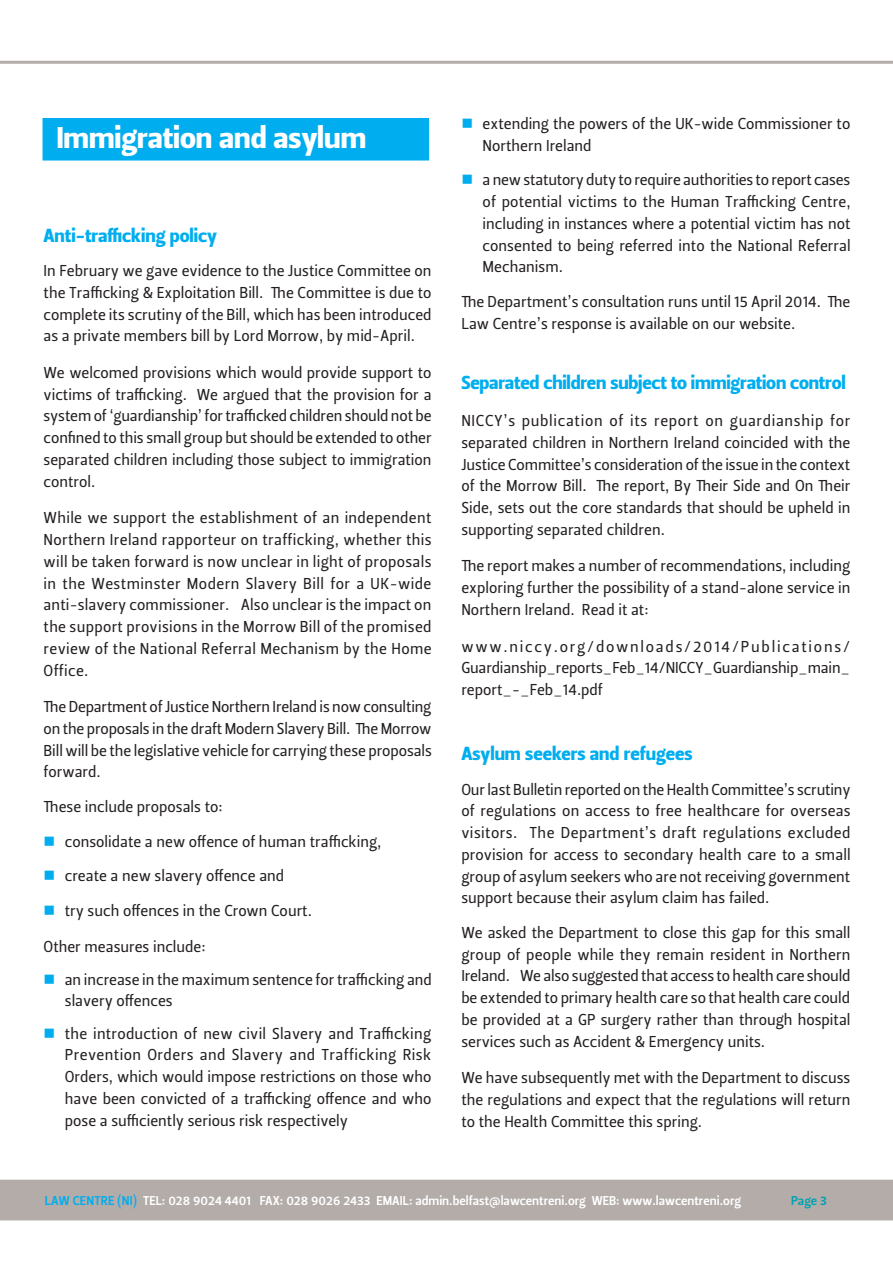
<style>
.page{position:relative;width:893px;height:1263px;background:#fff}
.page>*{position:absolute;margin:0;border:0;box-sizing:border-box;transform-origin:0 0}
.Subhead_1{font:30px "Leitura Sans Grot 4";color:#fff}
.Subhead_2{font:18.75px "Leitura Sans Grot 4";letter-spacing:-.01em;color:#00aeef}
.Body_text{font:15.75px/21.8px "Leitura Sans Grot 2";color:#231f20;text-align:justify}
.t1{font:12.75px "Leitura Sans Grot 3";color:#fff}
.t2{font:12.75px "Leitura Sans Grot 3";color:#00a2b2}
.s1{color:#00aeef}
</style>
<div class="page">
<div style="left:0;top:1180px;width:893px;height:40px;background:#b3aca9"></div>
<div style="left:43px;top:118px;width:386px;height:43px;background:#00aeef;border:2px solid #00aeef"></div>
<hr style="left:0;top:61px;width:893px;height:3px;background:#b3aca9">
<p class="Subhead_1" style="left:57px;top:117px;width:311px">Immigration and asylum</p>
<p class="Subhead_2" style="left:44px;top:222px;width:175px">Anti-trafficking policy</p>
<p class="Body_text" style="left:44px;top:260px;width:390px">In February we gave evidence to the Justice Committee on the Trafficking &amp; Exploitation Bill. The Committee is due to complete its scrutiny of the Bill, which has been introduced as a private members bill by Lord Morrow, by mid-April.</p>
<p class="Body_text" style="left:44px;top:362px;width:390px">We welcomed provisions which would provide support to victims of trafficking. We argued that the provision for a system of ‘guardianship’ for trafficked children should not be confined to this small group but should be extended to other separated children including those subject to immigration control.</p>
<p class="Body_text" style="left:44px;top:507px;width:390px">While we support the establishment of an independent Northern Ireland rapporteur on trafficking, whether this will be taken forward is now unclear in light of proposals in the Westminster Modern Slavery Bill for a UK-wide anti-slavery commissioner. Also unclear is the impact on the support provisions in the Morrow Bill of the promised review of the National Referral Mechanism by the Home Office.</p>
<p class="Body_text" style="left:44px;top:696px;width:390px">The Department of Justice Northern Ireland is now consulting on the proposals in the draft Modern Slavery Bill. The Morrow Bill will be the legislative vehicle for carrying these proposals forward.</p>
<p class="Body_text" style="left:44px;top:796px;width:181px">These include proposals to:</p>
<p class="Body_text" style="left:44px;top:830px;width:339px"><span class="s1">■</span> consolidate a new offence of human trafficking,</p>
<p class="Body_text" style="left:44px;top:865px;width:242px"><span class="s1">■</span> create a new slavery offence and</p>
<p class="Body_text" style="left:44px;top:899px;width:270px"><span class="s1">■</span> try such offences in the Crown Court.</p>
<p class="Body_text" style="left:44px;top:936px;width:164px">Other measures include:</p>
<p class="Body_text" style="left:65px;top:968px;width:368px;text-indent:-21px"><span class="s1">■</span> an increase in the maximum sentence for trafficking and slavery offences</p>
<p class="Body_text" style="left:65px;top:1022px;width:368px;text-indent:-21px"><span class="s1">■</span> the introduction of new civil Slavery and Trafficking Prevention Orders and Slavery and Trafficking Risk Orders, which would impose restrictions on those who have been convicted of a trafficking offence and who pose a sufficiently serious risk respectively</p>
<p class="Body_text" style="left:483px;top:113px;width:369px;text-indent:-21px"><span class="s1">■</span> extending the powers of the UK-wide Commissioner to<br>Northern Ireland</p>
<p class="Body_text" style="left:483px;top:169px;width:370px;text-indent:-21px"><span class="s1">■</span> a new statutory duty to require authorities to report cases of potential victims to the Human Trafficking Centre, including in instances where a potential victim has not consented to being referred into the National Referral Mechanism.</p>
<p class="Body_text" style="left:461px;top:291px;width:391px">The Department’s consultation runs until 15 April 2014. The<br>Law Centre’s response is available on our website.</p>
<p class="Subhead_2" style="left:461px;top:370px;width:386px">Separated children subject to immigration control</p>
<p class="Body_text" style="left:461px;top:410px;width:391px">NICCY’s publication of its report on guardianship for separated children in Northern Ireland coincided with the Justice Committee’s consideration of the issue in the context of the Morrow Bill. The report, By Their Side and On Their Side, sets out the core standards that should be upheld in supporting separated children.</p>
<p class="Body_text" style="left:461px;top:555px;width:391px">The report makes a number of recommendations, including exploring further the possibility of a stand-alone service in Northern Ireland. Read it at:</p>
<p class="Body_text" style="left:461px;top:635px;width:390px">www.niccy.org/downloads/2014/Publications/ Guardianship_reports_Feb_14/NICCY_Guardianship_main_ report_-_Feb_14.pdf</p>
<p class="Subhead_2" style="left:461px;top:741px;width:233px">Asylum seekers and refugees</p>
<p class="Body_text" style="left:461px;top:778px;width:391px">Our last Bulletin reported on the Health Committee’s scrutiny of regulations on access to free healthcare for overseas visitors. The Department’s draft regulations excluded provision for access to secondary health care to a small group of asylum seekers who are not receiving government support because their asylum claim has failed.</p>
<p class="Body_text" style="left:461px;top:922px;width:391px">We asked the Department to close this gap for this small group of people while they remain resident in Northern Ireland. We also suggested that access to health care should be extended to primary health care so that health care could be provided at a GP surgery rather than through hospital services such as Accident &amp; Emergency units.</p>
<p class="Body_text" style="left:461px;top:1067px;width:391px">We have subsequently met with the Department to discuss the regulations and expect that the regulations will return to the Health Committee this spring.</p>
<p class="t1" style="left:45px;top:1192px;width:698px"><span class="s1">LAW CENTRE (NI)</span> TEL: 028 9024 4401 FAX: 028 9026 2433 EMAIL: admin.belfast@lawcentreni.org WEB: www.lawcentreni.org</p>
<p class="t2" style="left:791px;top:1192px;width:38px">Page 3</p>
</div>
